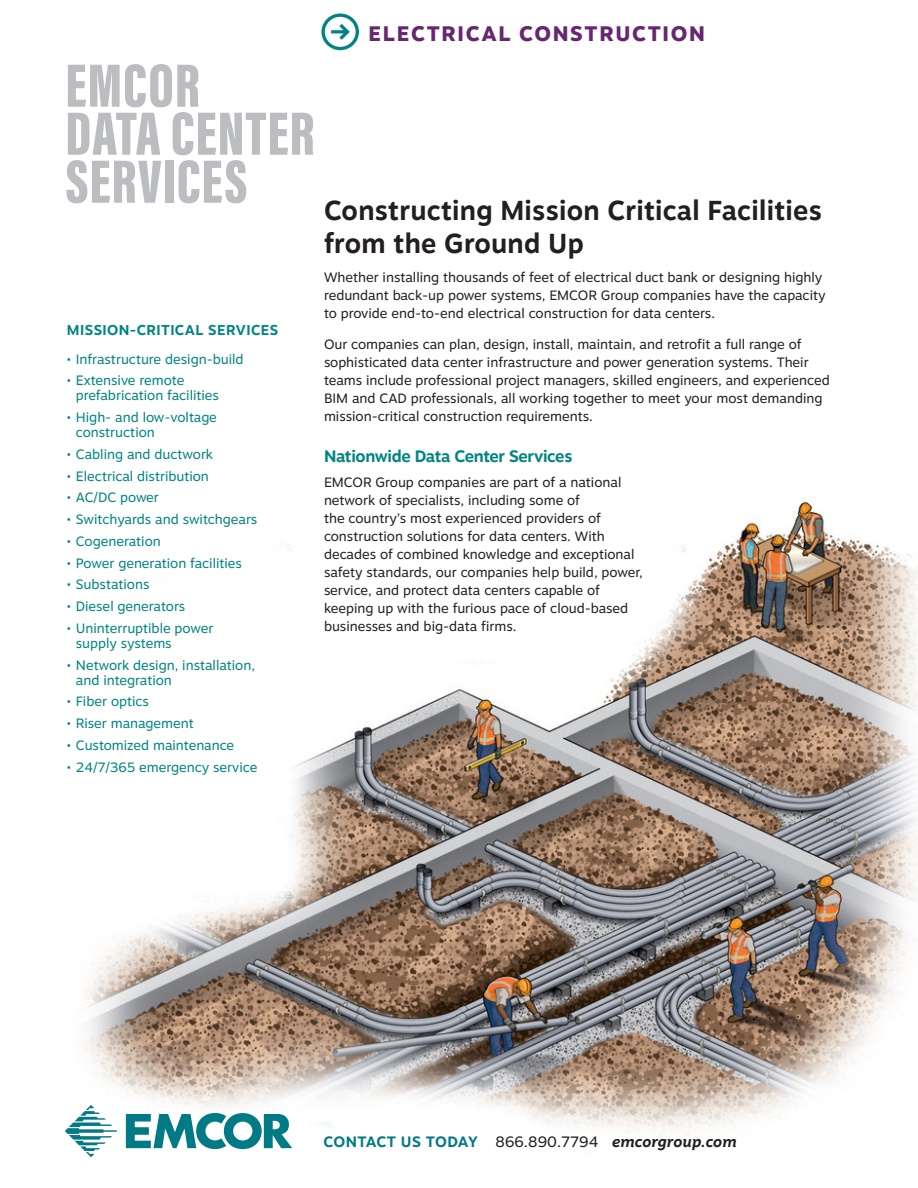
<style>
.page{position:relative;width:918px;height:1188px;background:#fff}
.page>*{position:absolute;margin:0;border:0;box-sizing:border-box;transform-origin:0 0}
.t1{font:63px/48px "Acumin Variable Concept";letter-spacing:.015em;color:#bcbdc0}
.Headline{font:700 27.3px/32.2px "Motiva Sans";letter-spacing:.01em;color:#231f20}
.Insert_Title{font:800 21px "Motiva Sans";letter-spacing:.08em;color:#672670}
.t2{font:700 16.5px "Motiva Sans";letter-spacing:-.02em;color:#008483}
.t3{font:700 15px "Motiva Sans";letter-spacing:.01em;color:#007b85}
.Bullet_copy{font:700 14.25px "Motiva Sans";letter-spacing:.03em;color:#008483}
.t4{font:13.5px/18px "Motiva Sans";color:#231f20}
.Bullet_copy-2{font:13.5px/15px "Motiva Sans";color:#008483}
.s1{font-weight:400;color:#231f20}
.s2{font-style:italic;color:#231f20}
</style>
<div class="page">
<img style="left:86px;top:498px;width:832px;height:652px">
<svg style="left:126px;top:1113px;width:166px;height:36px"></svg>
<svg style="left:65px;top:1105px;width:52px;height:52px"></svg>
<svg style="left:321px;top:14px;width:38px;height:36px"></svg>
<h1 class="t1" style="left:65px;top:58px;width:251px">EMCOR<br>DATA CENTER<br>SERVICES</h1>
<p class="Bullet_copy" style="left:67px;top:320px;width:213px">MISSION-CRITICAL SERVICES</p>
<p class="Bullet_copy-2" style="left:67px;top:351px;width:178px">• Infrastructure design-build</p>
<p class="Bullet_copy-2" style="left:76px;top:373px;width:145px;text-indent:-9px">• Extensive remote prefabrication facilities</p>
<p class="Bullet_copy-2" style="left:76px;top:409px;width:143px;text-indent:-9px">• High- and low-voltage construction</p>
<p class="Bullet_copy-2" style="left:67px;top:446px;width:148px">• Cabling and ductwork</p>
<p class="Bullet_copy-2" style="left:67px;top:468px;width:144px">• Electrical distribution</p>
<p class="Bullet_copy-2" style="left:67px;top:490px;width:94px">• AC/DC power</p>
<p class="Bullet_copy-2" style="left:67px;top:511px;width:192px">• Switchyards and switchgears</p>
<p class="Bullet_copy-2" style="left:67px;top:533px;width:95px">• Cogeneration</p>
<p class="Bullet_copy-2" style="left:67px;top:555px;width:177px">• Power generation facilities</p>
<p class="Bullet_copy-2" style="left:67px;top:577px;width:84px">• Substations</p>
<p class="Bullet_copy-2" style="left:67px;top:598px;width:120px">• Diesel generators</p>
<p class="Bullet_copy-2" style="left:76px;top:620px;width:139px;text-indent:-9px">• Uninterruptible power supply systems</p>
<p class="Bullet_copy-2" style="left:76px;top:657px;width:181px;text-indent:-9px">• Network design, installation, and integration</p>
<p class="Bullet_copy-2" style="left:67px;top:694px;width:84px">• Fiber optics</p>
<p class="Bullet_copy-2" style="left:67px;top:715px;width:128px">• Riser management</p>
<p class="Bullet_copy-2" style="left:67px;top:737px;width:169px">• Customized maintenance</p>
<p class="Bullet_copy-2" style="left:67px;top:759px;width:192px">• 24/7/365 emergency service</p>
<p class="Insert_Title" style="left:368px;top:18px;width:338px">ELECTRICAL CONSTRUCTION</p>
<p class="Headline" style="left:324px;top:194px;width:499px">Constructing Mission Critical Facilities from the Ground Up</p>
<p class="t4" style="left:324px;top:268px;width:503px">Whether installing thousands of feet of electrical duct bank or designing highly redundant back-up power systems, EMCOR Group companies have the capacity to provide end-to-end electrical construction for data centers.</p>
<p class="t4" style="left:324px;top:335px;width:507px">Our companies can plan, design, install, maintain, and retrofit a full range of sophisticated data center infrastructure and power generation systems. Their teams include professional project managers, skilled engineers, and experienced BIM and CAD professionals, all working together to meet your most demanding mission-critical construction requirements.</p>
<p class="t2" style="left:324px;top:444px;width:250px">Nationwide Data Center Services</p>
<p class="t4" style="left:324px;top:473px;width:320px">EMCOR Group companies are part of a national network of specialists, including some of<br>the country’s most experienced providers of construction solutions for data centers. With decades of combined knowledge and exceptional safety standards, our companies help build, power, service, and protect data centers capable of keeping up with the furious pace of cloud-based businesses and big-data firms.</p>
<p class="t3" style="left:323px;top:1131px;width:415px">CONTACT US TODAY <span class="s1">866.890.7794</span> <span class="s2">emcorgroup.com</span></p>
</div>
